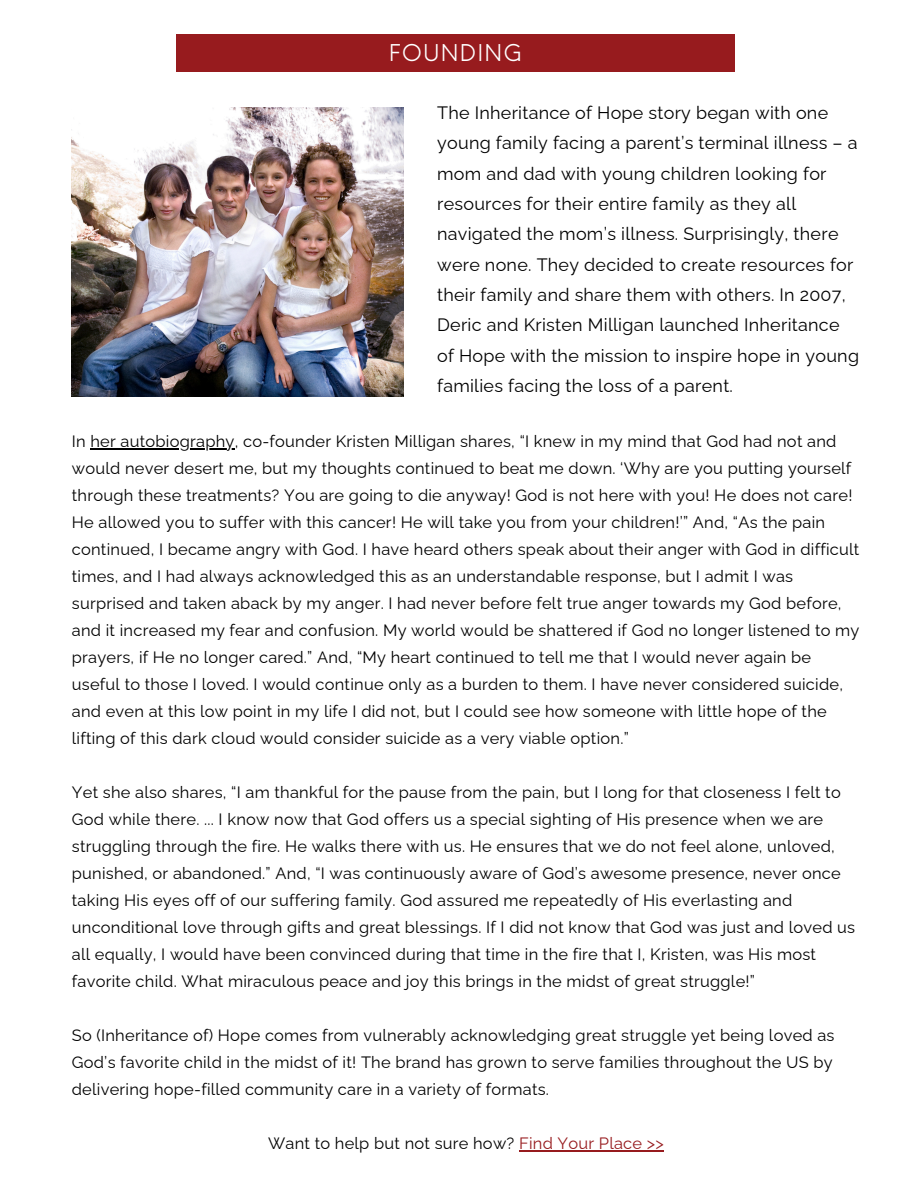
<style>
.page{position:relative;width:918px;height:1188px;background:#fff}
.page>*{position:absolute;margin:0;border:0;box-sizing:border-box;transform-origin:0 0}
.t1{font:22.5px "Neue Einstellung";letter-spacing:.05em;color:#fff}
.t2{font:18px/30.3px "Raleway";letter-spacing:.015em;color:#000}
.t3{font:16.5px/27px "Raleway";letter-spacing:.015em;color:#000}
.s1{color:#971b1e}
</style>
<div class="page">
<div style="left:176px;top:35px;width:558px;height:37px;background:#971b1e"></div>
<img style="left:72px;top:107px;width:332px;height:289px">
<hr style="left:90px;top:448px;width:145px;height:1px;background:#000">
<hr style="left:519px;top:1150px;width:145px;height:1px;background:#971b1e">
<p class="t1" style="left:389px;top:33px;width:135px">FOUNDING</p>
<p class="t2" style="left:437px;top:97px;width:423px">The Inheritance of Hope story began with one young family facing a parent’s terminal illness – a mom and dad with young children looking for resources for their entire family as they all navigated the mom’s illness. Surprisingly, there were none. They decided to create resources for their family and share them with others. In 2007, Deric and Kristen Milligan launched Inheritance of Hope with the mission to inspire hope in young families facing the loss of a parent.</p>
<h1 class="t3" style="left:72px;top:428px;width:766px">In her autobiography, co-founder Kristen Milligan shares, “I knew in my mind that God had not and</h1>
<p class="t3" style="left:72px;top:455px;width:789px">would never desert me, but my thoughts continued to beat me down. ‘Why are you putting yourself through these treatments? You are going to die anyway! God is not here with you! He does not care!<br>He allowed you to suffer with this cancer! He will take you from your children!’” And, “As the pain continued, I became angry with God. I have heard others speak about their anger with God in difficult times, and I had always acknowledged this as an understandable response, but I admit I was surprised and taken aback by my anger. I had never before felt true anger towards my God before, and it increased my fear and confusion. My world would be shattered if God no longer listened to my prayers, if He no longer cared.” And, “My heart continued to tell me that I would never again be useful to those I loved. I would continue only as a burden to them. I have never considered suicide, and even at this low point in my life I did not, but I could see how someone with little hope of the lifting of this dark cloud would consider suicide as a very viable option.”</p>
<p class="t3" style="left:72px;top:779px;width:770px">Yet she also shares, “I am thankful for the pause from the pain, but I long for that closeness I felt to</p>
<p class="t3" style="left:72px;top:806px;width:785px">God while there. ... I know now that God offers us a special sighting of His presence when we are struggling through the fire. He walks there with us. He ensures that we do not feel alone, unloved, punished, or abandoned.” And, “I was continuously aware of God’s awesome presence, never once taking His eyes off of our suffering family. God assured me repeatedly of His everlasting and unconditional love through gifts and great blessings. If I did not know that God was just and loved us all equally, I would have been convinced during that time in the fire that I, Kristen, was His most favorite child. What miraculous peace and joy this brings in the midst of great struggle!”</p>
<p class="t3" style="left:72px;top:1022px;width:764px">So (Inheritance of) Hope comes from vulnerably acknowledging great struggle yet being loved as</p>
<p class="t3" style="left:72px;top:1049px;width:762px">God’s favorite child in the midst of it! The brand has grown to serve families throughout the US by delivering hope-filled community care in a variety of formats.</p>
<p class="t3" style="left:268px;top:1130px;width:397px">Want to help but not sure how? <span class="s1">Find Your Place &gt;&gt;</span></p>
</div>
